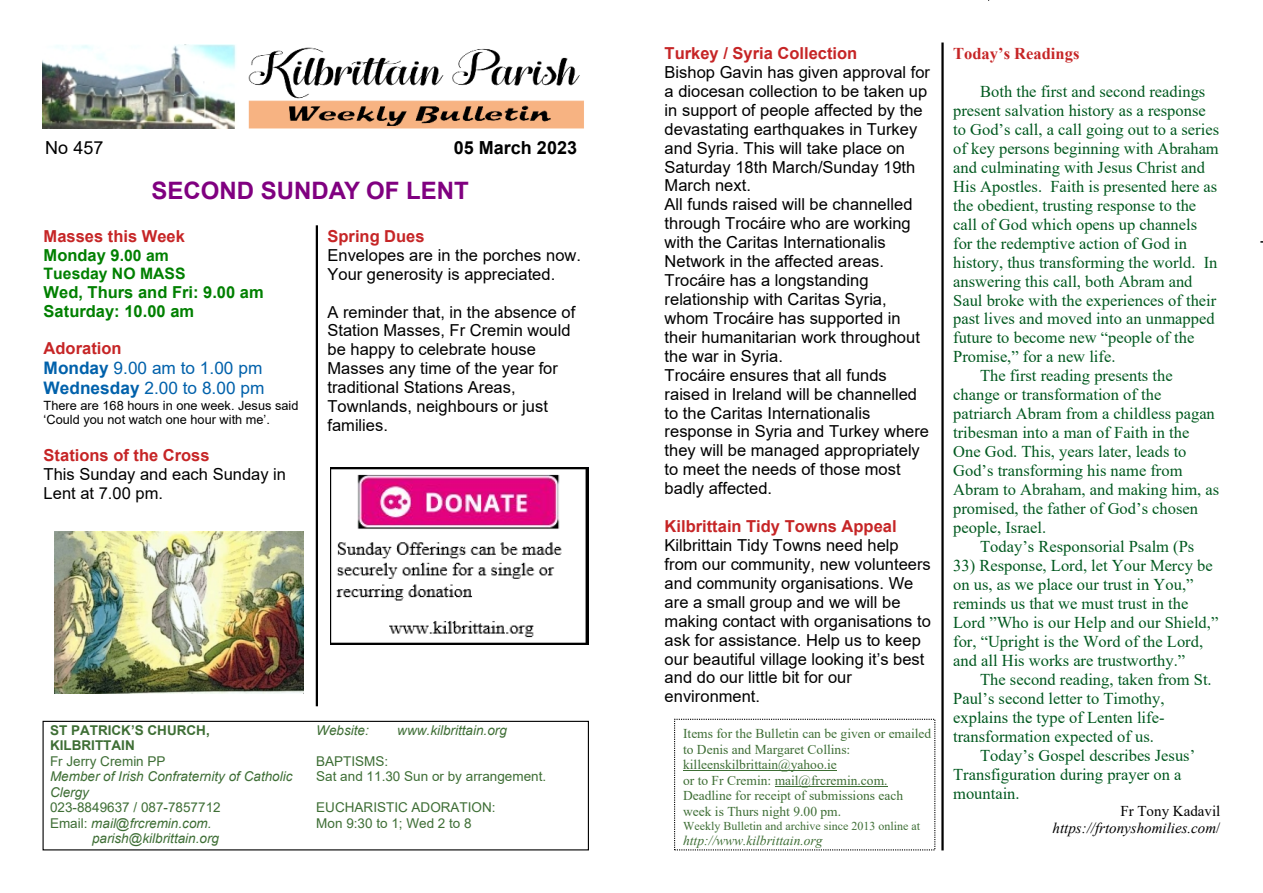
<style>
.page{position:relative;width:1263px;height:893px;background:#fff}
.page>*{position:absolute;margin:0;border:0;box-sizing:border-box;transform-origin:0 0}
.t1{font:700 24px "Arial";color:#800080}
.t2{font:700 18px "Arial";color:#000}
.t3{font:18px "Arial";color:#000}
.t4{font:17.25px/19.8px "Arial";color:#0061ab}
.t5{font:16.5px/18.9px "Arial";color:#000}
.t6{font:16.5px/18.9px "Times New Roman";color:#00591f}
.t7{font:700 16.5px/18.9px "Arial";color:#c62526}
.t8{font:700 16.5px/18.9px "Arial";color:#008000}
.t9{font:700 16.5px "Times New Roman";color:#c62526}
.t10{font:700 15.75px "Arial";color:#008000}
.t11{font:italic 15px/17.2px "Times New Roman";color:#000;text-align:right}
.t12{font:13.5px/15.5px "Times New Roman";color:#3e6e35}
.t13{font:13.5px/15.5px "Arial";color:#3e6e35}
.t14{font:italic 13.5px/15.5px "Arial";color:#3e6e35}
.t15{font:700 13.5px/15.5px "Arial";color:#3e6e35}
.t16{font:italic 13.5px "Times New Roman";color:#3e6e35}
.t17{font:12.75px/14.5px "Arial";color:#000}
.t18{font:12px "Times New Roman";color:#3e6e35}
.s1{color:#008000}
.s2{font-size:15.75px;color:#008000}
.s3{font-weight:700}
.s4{font-style:normal}
</style>
<div class="page">
<div style="left:43px;top:721px;width:546px;height:129px;border:1px solid #000"></div>
<hr style="left:316px;top:225px;width:2px;height:481px;background:#000">
<img style="left:54px;top:531px;width:249px;height:163px">
<img style="left:43px;top:44px;width:541px;height:85px">
<img style="left:331px;top:468px;width:258px;height:176px">
<hr style="left:941px;top:43px;width:3px;height:807px;background:#000">
<hr style="left:683px;top:771px;width:154px;height:1px;background:#3e6e35">
<hr style="left:775px;top:786px;width:112px;height:1px;background:#3e6e35">
<p class="t3" style="left:45px;top:141px;width:60px">No 457</p>
<p class="t2" style="left:454px;top:141px;width:125px">05 March 2023</p>
<h1 class="t1" style="left:151px;top:182px;width:319px">SECOND SUNDAY OF LENT</h1>
<p class="t7" style="left:44px;top:228px;width:143px">Masses this Week<br><span class="s1">Monday 9</span><span class="s2">.00 am</span></p>
<p class="t10" style="left:44px;top:267px;width:143px">Tuesday NO MASS</p>
<p class="t8" style="left:44px;top:284px;width:222px">Wed, Thurs and Fri: 9.00 am<br>Saturday: 10.00 am</p>
<p class="t7" style="left:44px;top:341px;width:79px">Adoration</p>
<p class="t4" style="left:44px;top:360px;width:222px"><span class="s3">Monday</span> 9.00 am to 1.00 pm<br><span class="s3">Wednesday</span> 2.00 to 8.00 pm</p>
<p class="t17" style="left:44px;top:399px;width:256px">There are 168 hours in one week. Jesus said ‘Could you not watch one hour with me’.</p>
<p class="t7" style="left:44px;top:447px;width:167px">Stations of the Cross</p>
<p class="t5" style="left:44px;top:466px;width:244px">This Sunday and each Sunday in<br>Lent at 7.00 pm.</p>
<p class="t7" style="left:327px;top:228px;width:99px">Spring Dues</p>
<p class="t5" style="left:327px;top:247px;width:255px">Envelopes are in the porches now.<br>Your generosity is appreciated.</p>
<p class="t5" style="left:327px;top:304px;width:249px">A reminder that, in the absence of<br>Station Masses, Fr Cremin would be happy to celebrate house<br>Masses any time of the year for traditional Stations Areas,<br>Townlands, neighbours or just families.</p>
<p class="t15" style="left:50px;top:724px;width:161px">ST PATRICK’S CHURCH,<br>KILBRITTAIN</p>
<p class="t13" style="left:50px;top:755px;width:117px">Fr Jerry Cremin PP</p>
<p class="t14" style="left:50px;top:770px;width:244px">Member of Irish Confraternity of Catholic<br>Clergy</p>
<p class="t13" style="left:50px;top:801px;width:172px">023-8849637 / 087-7857712</p>
<p class="t14" style="left:50px;top:816px;width:163px"><span class="s4">Email:</span> mail@frcremin.com.</p>
<p class="t14" style="left:92px;top:832px;width:129px">parish@kilbrittain.org</p>
<p class="t14" style="left:316px;top:724px;width:54px">Website:</p>
<p class="t14" style="left:397px;top:724px;width:111px">www.kilbrittain.org</p>
<p class="t13" style="left:316px;top:755px;width:231px">BAPTISMS:<br>Sat and 11.30 Sun or by arrangement.</p>
<p class="t13" style="left:316px;top:801px;width:181px">EUCHARISTIC ADORATION:<br>Mon 9:30 to 1; Wed 2 to 8</p>
<p class="t7" style="left:665px;top:45px;width:194px">Turkey / Syria Collection</p>
<p class="t5" style="left:665px;top:64px;width:267px">Bishop Gavin has given approval for a diocesan collection to be taken up in support of people affected by the devastating earthquakes in Turkey and Syria. This will take place on<br>Saturday 18th March/Sunday 19th<br>March next.<br>All funds raised will be channelled through Trocáire who are working with the Caritas Internationalis<br>Network in the affected areas.<br>Trocáire has a longstanding relationship with Caritas Syria, whom Trocáire has supported in their humanitarian work throughout the war in Syria.<br>Trocáire ensures that all funds raised in Ireland will be channelled to the Caritas Internationalis response in Syria and Turkey where they will be managed appropriately to meet the needs of those most badly affected.</p>
<p class="t7" style="left:665px;top:518px;width:233px">Kilbrittain Tidy Towns Appeal</p>
<p class="t5" style="left:665px;top:537px;width:268px">Kilbrittain Tidy Towns need help from our community, new volunteers and community organisations. We are a small group and we will be making contact with organisations to ask for assistance. Help us to keep our beautiful village looking it’s best and do our little bit for our environment.</p>
<p class="t12" style="left:683px;top:727px;width:250px">Items for the Bulletin can be given or emailed to Denis and Margaret Collins: killeenskilbrittain@yahoo.ie<br>or to Fr Cremin: mail@frcremin.com.<br>Deadline for receipt of submissions each week is Thurs night 9.00 pm.</p>
<p class="t18" style="left:683px;top:822px;width:239px">Weekly Bulletin and archive since 2013 online at</p>
<p class="t16" style="left:683px;top:836px;width:141px">http://www.kilbrittain.org</p>
<p class="t9" style="left:953px;top:48px;width:128px">Today’s Readings</p>
<p class="t6" style="left:980px;top:84px;width:227px">Both the first and second readings</p>
<p class="t6" style="left:953px;top:102px;width:254px">present salvation history as a response</p>
<p class="t6" style="left:953px;top:121px;width:267px">to God’s call, a call going out to a series</p>
<p class="t6" style="left:953px;top:140px;width:267px">of key persons beginning with Abraham</p>
<p class="t6" style="left:953px;top:159px;width:253px">and culminating with Jesus Christ and</p>
<p class="t6" style="left:953px;top:178px;width:266px">His Apostles. Faith is presented here as</p>
<p class="t6" style="left:953px;top:197px;width:245px">the obedient, trusting response to the</p>
<p class="t6" style="left:953px;top:216px;width:245px">call of God which opens up channels</p>
<p class="t6" style="left:953px;top:235px;width:235px">for the redemptive action of God in</p>
<p class="t6" style="left:953px;top:254px;width:266px">history, thus transforming the world. In</p>
<p class="t6" style="left:953px;top:273px;width:241px">answering this call, both Abram and</p>
<p class="t6" style="left:953px;top:292px;width:265px">Saul broke with the experiences of their</p>
<p class="t6" style="left:953px;top:311px;width:263px">past lives and moved into an unmapped</p>
<p class="t6" style="left:953px;top:330px;width:243px">future to become new “people of the</p>
<p class="t6" style="left:953px;top:349px;width:164px">Promise,” for a new life.</p>
<p class="t6" style="left:980px;top:368px;width:194px">The first reading presents the</p>
<p class="t6" style="left:953px;top:387px;width:210px">change or transformation of the</p>
<p class="t6" style="left:953px;top:406px;width:263px">patriarch Abram from a childless pagan</p>
<p class="t6" style="left:953px;top:425px;width:238px">tribesman into a man of Faith in the</p>
<p class="t6" style="left:953px;top:444px;width:235px">One God. This, years later, leads to</p>
<p class="t6" style="left:953px;top:463px;width:231px">God’s transforming his name from</p>
<p class="t6" style="left:953px;top:482px;width:268px">Abram to Abraham, and making him, as</p>
<p class="t6" style="left:953px;top:501px;width:246px">promised, the father of God’s chosen</p>
<p class="t6" style="left:953px;top:520px;width:95px">people, Israel.</p>
<p class="t6" style="left:980px;top:539px;width:216px">Today’s Responsorial Psalm (Ps</p>
<p class="t6" style="left:953px;top:558px;width:267px">33) Response, Lord, let Your Mercy be on us, as we place our trust in You,” reminds us that we must trust in the Lord ”Who is our Help and our Shield,” for, “Upright is the Word of the Lord, and all His works are trustworthy.”</p>
<p class="t6" style="left:953px;top:671px;width:260px;text-indent:27px">The second reading, taken from St.<br>Paul’s second letter to Timothy, explains the type of Lenten life&shy;transformation expected of us.</p>
<p class="t6" style="left:953px;top:747px;width:244px;text-indent:27px">Today’s Gospel describes Jesus’<br>Transfiguration during prayer on a mountain.</p>
<p class="t11" style="left:1052px;top:804px;width:169px"><span class="s4">Fr Tony Kadavil </span>https://frtonyshomilies.com<span class="s4">/</span></p>
</div>
